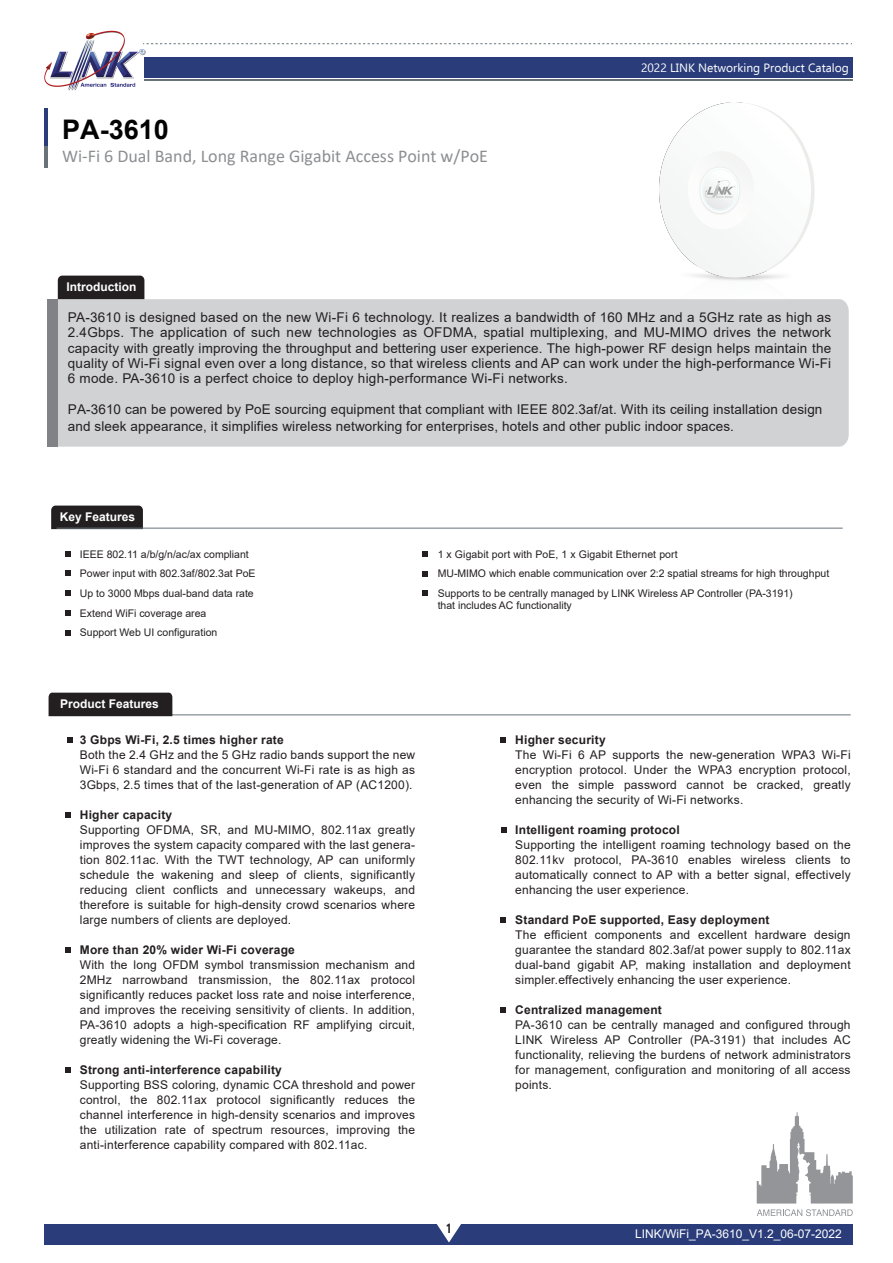
<style>
.page{position:relative;width:893px;height:1263px;background:#fff}
.page>*{position:absolute;margin:0;border:0;box-sizing:border-box;transform-origin:0 0}
.t1{font:700 27px "Arial";color:#030303}
.t2{font:18px "Calibri";color:#8c8e91}
.t3{font:13.5px/15.3px "Arial";letter-spacing:.01em;color:#231f20;text-align:justify}
.t4{font:700 13.2px "Ebrima";color:#231f20;scale:.8 1}
.t5{font:12px/15px "Arial";letter-spacing:.02em;color:#231f20;text-align:justify}
.t6{font:700 12px "Arial";letter-spacing:.02em;color:#231f20}
.t7{font:700 12px "Arial";color:#fff}
.t8{font:12px "Arial";color:#fff}
.t9{font:12px "Ebrima";color:#fff}
.t10{font:10.5px/19.5px "Arial";color:#231f20}
</style>
<div class="page">
<hr style="left:45px;top:109px;width:3px;height:59px;background:#2a3d7a">
<hr style="left:45px;top:146px;width:3px;height:22px;background:#687379">
<div style="left:58px;top:299px;width:791px;height:148px;background:#d1d2d4"></div>
<div style="left:47px;top:299px;width:11px;height:148px;background:#808285"></div>
<div style="left:58px;top:276px;width:86px;height:23px;background:#231f20"></div>
<div style="left:51px;top:506px;width:92px;height:23px;background:#231f20"></div>
<svg style="left:65px;top:551px;width:5px;height:5px"></svg>
<svg style="left:423px;top:552px;width:5px;height:5px"></svg>
<svg style="left:423px;top:571px;width:5px;height:5px"></svg>
<svg style="left:65px;top:571px;width:5px;height:5px"></svg>
<svg style="left:65px;top:590px;width:5px;height:5px"></svg>
<div style="left:44px;top:1224px;width:809px;height:21px;background:#2a3d7a"></div>
<svg style="left:437px;top:1224px;width:24px;height:18px"></svg>
<div style="left:145px;top:57px;width:708px;height:21px;background:#2a3d7a"></div>
<hr style="left:145px;top:80px;width:708px;height:1px;background:#687379">
<hr style="left:64px;top:715px;width:787px;height:1px;background:#687379">
<div style="left:49px;top:693px;width:123px;height:23px;background:#231f20"></div>
<svg style="left:151px;top:43px;width:701px;height:1px"></svg>
<hr style="left:57px;top:528px;width:786px;height:1px;background:#687379">
<img style="left:44px;top:30px;width:105px;height:61px">
<svg style="left:65px;top:610px;width:5px;height:5px"></svg>
<svg style="left:423px;top:590px;width:5px;height:5px"></svg>
<svg style="left:65px;top:630px;width:5px;height:5px"></svg>
<svg style="left:68px;top:737px;width:5px;height:5px"></svg>
<svg style="left:65px;top:812px;width:6px;height:5px"></svg>
<svg style="left:500px;top:737px;width:5px;height:5px"></svg>
<svg style="left:501px;top:827px;width:5px;height:6px"></svg>
<svg style="left:65px;top:947px;width:6px;height:5px"></svg>
<svg style="left:65px;top:1067px;width:6px;height:5px"></svg>
<svg style="left:500px;top:917px;width:6px;height:5px"></svg>
<svg style="left:500px;top:1007px;width:5px;height:5px"></svg>
<svg style="left:757px;top:1112px;width:96px;height:91px"></svg>
<svg style="left:757px;top:1209px;width:96px;height:7px"></svg>
<img style="left:622px;top:102px;width:224px;height:232px">
<h1 class="t1" style="left:62px;top:110px;width:108px">PA-3610</h1>
<h2 class="t2" style="left:62px;top:144px;width:427px">Wi-Fi 6 Dual Band, Long Range Gigabit Access Point w/PoE</h2>
<p class="t7" style="left:66px;top:278px;width:71px">Introduction</p>
<p class="t9" style="left:641px;top:59px;width:209px">2022 LINK Networking Product Catalog</p>
<p class="t3" style="left:68px;top:310px;width:765px">PA-3610 is designed based on the new Wi-Fi 6 technology. It realizes a bandwidth of 160 MHz and a 5GHz rate as high as 2.4Gbps. The application of such new technologies as OFDMA, spatial multiplexing, and MU-MIMO drives the network capacity with greatly improving the throughput and bettering user experience. The high-power RF design helps maintain the quality of Wi-Fi signal even over a long distance, so that wireless clients and AP can work under the high-performance Wi-Fi 6 mode. PA-3610 is a perfect choice to deploy high-performance Wi-Fi networks.</p>
<p class="t3" style="left:68px;top:401px;width:756px;line-height:16.2px">PA-3610 can be powered by PoE sourcing equipment that compliant with IEEE 802.3af/at. With its ceiling installation design and sleek appearance, it simplifies wireless networking for enterprises, hotels and other public indoor spaces.</p>
<p class="t7" style="left:60px;top:508px;width:77px">Key Features</p>
<p class="t10" style="left:80px;top:544px;width:177px">IEEE 802.11 a/b/g/n/ac/ax compliant<br>Power input with 802.3af/802.3at PoE<br>Up to 3000 Mbps dual-band data rate</p>
<p class="t10" style="left:438px;top:544px;width:393px">1 x Gigabit port with PoE, 1 x Gigabit Ethernet port<br>MU-MIMO which enable communication over 2:2 spatial streams for high throughput</p>
<p class="t10" style="left:438px;top:587px;width:356px;line-height:12.6px">Supports to be centrally managed by LINK Wireless AP Controller (PA-3191) that includes AC functionality</p>
<p class="t10" style="left:80px;top:603px;width:139px">Extend WiFi coverage area<br>Support Web UI configuration</p>
<p class="t7" style="left:60px;top:695px;width:100px">Product Features</p>
<p class="t6" style="left:80px;top:731px;width:205px">3 Gbps Wi-Fi, 2.5 times higher rate</p>
<p class="t5" style="left:80px;top:747px;width:337px">Both the 2.4 GHz and the 5 GHz radio bands support the new Wi-Fi 6 standard and the concurrent Wi-Fi rate is as high as 3Gbps, 2.5 times that of the last-generation of AP (AC1200).</p>
<p class="t6" style="left:80px;top:806px;width:94px">Higher capacity</p>
<p class="t5" style="left:80px;top:822px;width:337px">Supporting OFDMA, SR, and MU-MIMO, 802.11ax greatly improves the system capacity compared with the last genera&shy;tion 802.11ac. With the TWT technology, AP can uniformly schedule the wakening and sleep of clients, significantly reducing client conflicts and unnecessary wakeups, and therefore is suitable for high-density crowd scenarios where large numbers of clients are deployed.</p>
<p class="t6" style="left:80px;top:941px;width:217px">More than 20% wider Wi-Fi coverage</p>
<p class="t5" style="left:80px;top:957px;width:337px">With the long OFDM symbol transmission mechanism and 2MHz narrowband transmission, the 802.11ax protocol significantly reduces packet loss rate and noise interference, and improves the receiving sensitivity of clients. In addition, PA-3610 adopts a high-specification RF amplifying circuit, greatly widening the Wi-Fi coverage.</p>
<p class="t6" style="left:80px;top:1061px;width:204px">Strong anti-interference capability</p>
<p class="t5" style="left:80px;top:1077px;width:337px">Supporting BSS coloring, dynamic CCA threshold and power control, the 802.11ax protocol significantly reduces the channel interference in high-density scenarios and improves the utilization rate of spectrum resources, improving the anti-interference capability compared with 802.11ac.</p>
<p class="t4" style="left:446px;top:1218px;width:9px">1</p>
<p class="t6" style="left:515px;top:731px;width:92px">Higher security</p>
<p class="t5" style="left:515px;top:747px;width:337px">The Wi-Fi 6 AP supports the new-generation WPA3 Wi-Fi encryption protocol. Under the WPA3 encryption protocol, even the simple password cannot be cracked, greatly enhancing the security of Wi-Fi networks.</p>
<p class="t6" style="left:515px;top:821px;width:166px">Intelligent roaming protocol</p>
<p class="t5" style="left:515px;top:837px;width:337px">Supporting the intelligent roaming technology based on the 802.11kv protocol, PA-3610 enables wireless clients to automatically connect to AP with a better signal, effectively enhancing the user experience.</p>
<p class="t6" style="left:515px;top:911px;width:256px">Standard PoE supported, Easy deployment</p>
<p class="t5" style="left:515px;top:927px;width:337px">The efficient components and excellent hardware design guarantee the standard 802.3af/at power supply to 802.11ax dual-band gigabit AP, making installation and deployment simpler.effectively enhancing the user experience.</p>
<p class="t6" style="left:515px;top:1001px;width:148px">Centralized management</p>
<p class="t5" style="left:515px;top:1017px;width:337px">PA-3610 can be centrally managed and configured through LINK Wireless AP Controller (PA-3191) that includes AC functionality, relieving the burdens of network administrators for management, configuration and monitoring of all access points.</p>
<p class="t8" style="left:635px;top:1226px;width:208px">LINK/WiFi_PA-3610_V1.2_06-07-2022</p>
</div>
